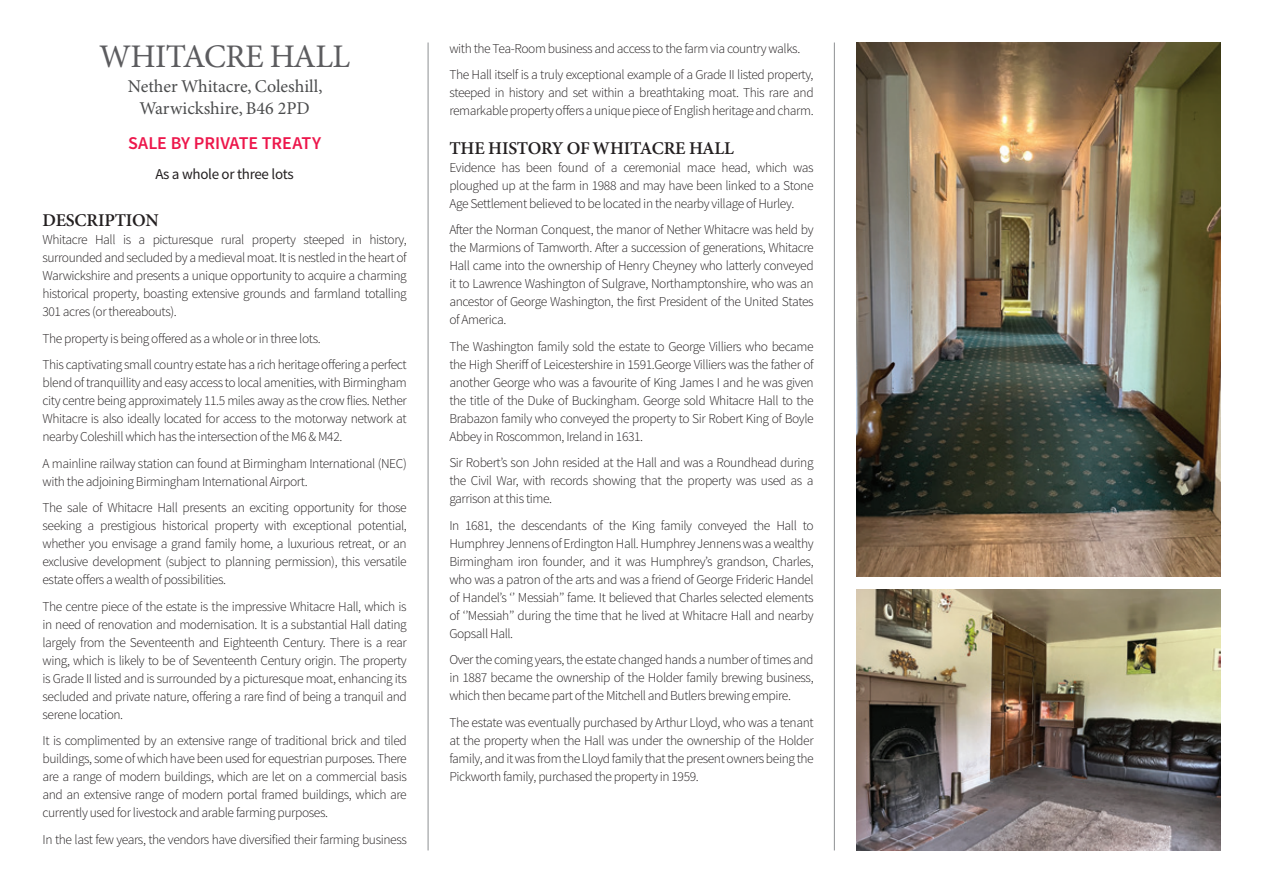
<style>
.page{position:relative;width:1263px;height:893px;background:#fff}
.page>*{position:absolute;margin:0;border:0;box-sizing:border-box;transform-origin:0 0}
._03_Name{font:33px "Minion Pro";letter-spacing:-.02em;color:#5c5c5f}
._04_Addess{font:18px/21.6px "Minion Pro";color:#4b4c4d;text-align:center}
._07_Headings{font:600 18px "Minion Pro";letter-spacing:-.01em;color:#231f20}
._05_Strapline{font:600 18px "Source Sans Pro";letter-spacing:-.005em;color:#ed164b}
._06_Summary{font:15px "Source Sans Pro";letter-spacing:-.02em;color:#231f20}
._08_Body_Text{font:300 13.5px/18px "Source Sans Pro";letter-spacing:-.03em;color:#231f20;text-align:justify}
</style>
<div class="page">
<hr style="left:428px;top:43px;width:1px;height:807px;background:#939598">
<hr style="left:834px;top:43px;width:1px;height:807px;background:#939598">
<img style="left:856px;top:43px;width:364px;height:534px">
<img style="left:856px;top:590px;width:364px;height:260px">
<p class="_03_Name" style="left:99px;top:36px;width:253px">WHITACRE HALL</p>
<p class="_04_Addess" style="left:128px;top:77px;width:196px">Nether Whitacre, Coleshill,<br>Warwickshire, B46 2PD</p>
<p class="_05_Strapline" style="left:128px;top:132px;width:194px">SALE BY PRIVATE TREATY</p>
<p class="_06_Summary" style="left:155px;top:165px;width:140px">As a whole or three lots</p>
<p class="_07_Headings" style="left:43px;top:210px;width:118px">DESCRIPTION</p>
<p class="_08_Body_Text" style="left:43px;top:231px;width:366px">Whitacre Hall is a picturesque rural property steeped in history, surrounded and secluded by a medieval moat. It is nestled in the heart of Warwickshire and presents a unique opportunity to acquire a charming historical property, boasting extensive grounds and farmland totalling 301 acres (or thereabouts).</p>
<p class="_08_Body_Text" style="left:43px;top:329px;width:280px">The property is being offered as a whole or in three lots.</p>
<p class="_08_Body_Text" style="left:43px;top:356px;width:366px">This captivating small country estate has a rich heritage offering a perfect blend of tranquillity and easy access to local amenities, with Birmingham city centre being approximately 11.5 miles away as the crow flies. Nether Whitacre is also ideally located for access to the motorway network at nearby Coleshill which has the intersection of the M6 &amp; M42.</p>
<p class="_08_Body_Text" style="left:43px;top:454px;width:366px">A mainline railway station can found at Birmingham International (NEC) with the adjoining Birmingham International Airport.</p>
<p class="_08_Body_Text" style="left:43px;top:499px;width:366px">The sale of Whitacre Hall presents an exciting opportunity for those seeking a prestigious historical property with exceptional potential, whether you envisage a grand family home, a luxurious retreat, or an exclusive development (subject to planning permission), this versatile estate offers a wealth of possibilities.</p>
<p class="_08_Body_Text" style="left:43px;top:597px;width:366px">The centre piece of the estate is the impressive Whitacre Hall, which is in need of renovation and modernisation. It is a substantial Hall dating largely from the Seventeenth and Eighteenth Century. There is a rear wing, which is likely to be of Seventeenth Century origin. The property is Grade II listed and is surrounded by a picturesque moat, enhancing its secluded and private nature, offering a rare find of being a tranquil and serene location.</p>
<p class="_08_Body_Text" style="left:43px;top:732px;width:366px">It is complimented by an extensive range of traditional brick and tiled buildings, some of which have been used for equestrian purposes. There are a range of modern buildings, which are let on a commercial basis and an extensive range of modern portal framed buildings, which are currently used for livestock and arable farming purposes.</p>
<p class="_08_Body_Text" style="left:43px;top:830px;width:366px">In the last few years, the vendors have diversified their farming business</p>
<p class="_08_Body_Text" style="left:449px;top:39px;width:352px">with the Tea-Room business and access to the farm via country walks.</p>
<p class="_08_Body_Text" style="left:449px;top:66px;width:366px">The Hall itself is a truly exceptional example of a Grade II listed property, steeped in history and set within a breathtaking moat. This rare and remarkable property offers a unique piece of English heritage and charm.</p>
<p class="_07_Headings" style="left:449px;top:137px;width:286px">THE HISTORY OF WHITACRE HALL</p>
<p class="_08_Body_Text" style="left:449px;top:158px;width:366px">Evidence has been found of a ceremonial mace head, which was ploughed up at the farm in 1988 and may have been linked to a Stone Age Settlement believed to be located in the nearby village of Hurley.</p>
<p class="_08_Body_Text" style="left:449px;top:221px;width:366px">After the Norman Conquest, the manor of Nether Whitacre was held by the Marmions of Tamworth. After a succession of generations, Whitacre Hall came into the ownership of Henry Cheyney who latterly conveyed it to Lawrence Washington of Sulgrave, Northamptonshire, who was an ancestor of George Washington, the first President of the United States of America.</p>
<p class="_08_Body_Text" style="left:449px;top:337px;width:366px">The Washington family sold the estate to George Villiers who became the High Sheriff of Leicestershire in 1591.George Villiers was the father of another George who was a favourite of King James I and he was given the title of the Duke of Buckingham. George sold Whitacre Hall to the Brabazon family who conveyed the property to Sir Robert King of Boyle Abbey in Roscommon, Ireland in 1631.</p>
<p class="_08_Body_Text" style="left:449px;top:454px;width:366px">Sir Robert’s son John resided at the Hall and was a Roundhead during the Civil War, with records showing that the property was used as a garrison at this time.</p>
<p class="_08_Body_Text" style="left:449px;top:516px;width:366px">In 1681, the descendants of the King family conveyed the Hall to Humphrey Jennens of Erdington Hall. Humphrey Jennens was a wealthy Birmingham iron founder, and it was Humphrey’s grandson, Charles, who was a patron of the arts and was a friend of George Frideric Handel of Handel’s ‘’ Messiah’’ fame. It believed that Charles selected elements of ‘’Messiah’’ during the time that he lived at Whitacre Hall and nearby Gopsall Hall.</p>
<p class="_08_Body_Text" style="left:449px;top:651px;width:366px">Over the coming years, the estate changed hands a number of times and in 1887 became the ownership of the Holder family brewing business, which then became part of the Mitchell and Butlers brewing empire.</p>
<p class="_08_Body_Text" style="left:449px;top:713px;width:366px">The estate was eventually purchased by Arthur Lloyd, who was a tenant at the property when the Hall was under the ownership of the Holder family, and it was from the Lloyd family that the present owners being the Pickworth family, purchased the property in 1959.</p>
</div>
